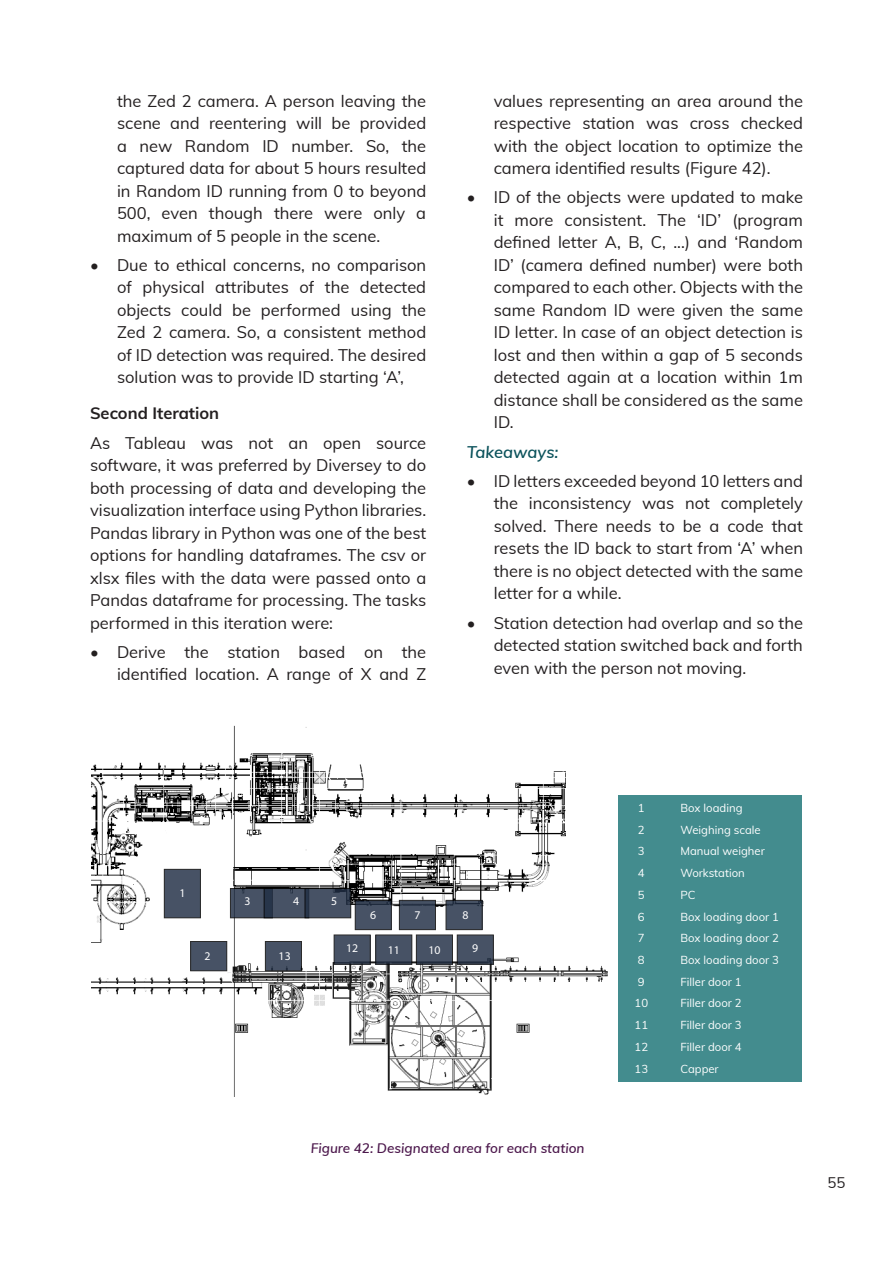
<style>
.page{position:relative;width:893px;height:1263px;background:#fff}
.page>*{position:absolute;margin:0;border:0;box-sizing:border-box;transform-origin:0 0}
.Normal_text{font:16.5px/22.5px "Muli";color:#231f20;text-align:justify}
.Heading_3{font:700 16.5px "Muli";color:#231f20}
.Heading_4{font:italic 600 16.5px "Muli";letter-spacing:-.005em;color:#0b525b}
.t1{font:15px "Muli";color:#231f20}
.Image_caption{font:italic 600 13.5px "Muli";color:#4d194d}
.t2{font:11.85px "Myriad Pro";color:#fff}
.t3{font:11.4px/21.8px "Muli";color:#fff}
</style>
<div class="page">
<img style="left:91px;top:725px;width:517px;height:371px">
<div style="left:164px;top:869px;width:36px;height:49px;background:#475265"></div>
<div style="left:164px;top:869px;width:37px;height:49px;border:1px solid #000"></div>
<svg style="left:232px;top:890px;width:32px;height:26px"></svg>
<div style="left:230px;top:888px;width:43px;height:30px;border:1px solid #000"></div>
<div style="left:265px;top:941px;width:36px;height:30px;background:#475265"></div>
<div style="left:265px;top:941px;width:37px;height:30px;border:1px solid #000"></div>
<div style="left:191px;top:941px;width:36px;height:30px;background:#475265"></div>
<div style="left:190px;top:941px;width:37px;height:30px;border:1px solid #000"></div>
<div style="left:334px;top:935px;width:36px;height:29px;background:#475265"></div>
<div style="left:334px;top:934px;width:37px;height:31px;border:1px solid #000"></div>
<svg style="left:357px;top:902px;width:33px;height:26px"></svg>
<div style="left:355px;top:900px;width:37px;height:30px;border:1px solid #000"></div>
<svg style="left:401px;top:902px;width:33px;height:26px"></svg>
<div style="left:399px;top:900px;width:37px;height:30px;border:1px solid #000"></div>
<div style="left:446px;top:900px;width:36px;height:30px;background:#475265"></div>
<div style="left:445px;top:900px;width:38px;height:30px;border:1px solid #000"></div>
<svg style="left:377px;top:936px;width:33px;height:27px"></svg>
<div style="left:375px;top:934px;width:37px;height:31px;border:1px solid #000"></div>
<svg style="left:418px;top:936px;width:33px;height:27px"></svg>
<div style="left:416px;top:934px;width:37px;height:31px;border:1px solid #000"></div>
<svg style="left:459px;top:936px;width:33px;height:27px"></svg>
<div style="left:457px;top:934px;width:37px;height:31px;border:1px solid #000"></div>
<svg style="left:266px;top:890px;width:38px;height:26px"></svg>
<div style="left:264px;top:888px;width:45px;height:30px;border:1px solid #000"></div>
<svg style="left:306px;top:890px;width:43px;height:26px"></svg>
<div style="left:304px;top:888px;width:47px;height:30px;border:1px solid #000"></div>
<div style="left:618px;top:795px;width:184px;height:287px;background:#438c8e"></div>
<div style="left:529px;top:1059px;width:81px;height:55px;background:#fff"></div>
<p class="Normal_text" style="left:117px;top:89px;width:311px">the Zed 2 camera. A person leaving the scene and reentering will be provided a new Random ID number. So, the captured data for about 5 hours resulted in Random ID running from 0 to beyond 500, even though there were only a maximum of 5 people in the scene.</p>
<p class="Normal_text" style="left:117px;top:253px;width:311px;text-indent:-27px">• Due to ethical concerns, no comparison of physical attributes of the detected objects could be performed using the Zed 2 camera. So, a consistent method of ID detection was required. The desired solution was to provide ID starting ‘A’,</p>
<p class="Heading_3" style="left:90px;top:401px;width:131px">Second Iteration</p>
<p class="Normal_text" style="left:90px;top:431px;width:338px">As Tableau was not an open source software, it was preferred by Diversey to do both processing of data and developing the visualization interface using Python libraries.<br>Pandas library in Python was one of the best options for handling dataframes. The csv or xlsx files with the data were passed onto a Pandas dataframe for processing. The tasks performed in this iteration were:</p>
<p class="Normal_text" style="left:90px;top:640px;width:338px;text-align:right">• Derive the station based on the identified location. A range of X and Z</p>
<p class="Normal_text" style="left:494px;top:89px;width:311px">values representing an area around the respective station was cross checked with the object location to optimize the camera identified results (Figure 42).</p>
<p class="Normal_text" style="left:494px;top:185px;width:311px;text-indent:-27px">• ID of the objects were updated to make it more consistent. The ‘ID’ (program defined letter A, B, C, ...) and ‘Random ID’ (camera defined number) were both compared to each other. Objects with the same Random ID were given the same ID letter. In case of an object detection is lost and then within a gap of 5 seconds detected again at a location within 1m distance shall be considered as the same ID.</p>
<p class="Heading_4" style="left:467px;top:440px;width:93px">Takeaways:</p>
<p class="Normal_text" style="left:494px;top:469px;width:311px;text-indent:-27px">• ID letters exceeded beyond 10 letters and the inconsistency was not completely solved. There needs to be a code that resets the ID back to start from ‘A’ when there is no object detected with the same letter for a while.</p>
<p class="Normal_text" style="left:494px;top:611px;width:311px;text-indent:-27px">• Station detection had overlap and so the detected station switched back and forth even with the person not moving.</p>
<p class="t2" style="left:179px;top:885px;width:8px">1</p>
<p class="t2" style="left:244px;top:894px;width:8px">3</p>
<p class="t2" style="left:293px;top:894px;width:8px">4</p>
<p class="t2" style="left:331px;top:894px;width:8px">5</p>
<p class="t2" style="left:205px;top:949px;width:8px">2</p>
<p class="t2" style="left:279px;top:949px;width:14px">13</p>
<p class="t2" style="left:346px;top:941px;width:14px">12</p>
<p class="t2" style="left:370px;top:908px;width:8px">6</p>
<p class="t2" style="left:414px;top:908px;width:8px">7</p>
<p class="t2" style="left:462px;top:908px;width:8px">8</p>
<p class="t2" style="left:388px;top:942px;width:14px">11</p>
<p class="t2" style="left:428px;top:942px;width:14px">10</p>
<p class="t2" style="left:472px;top:941px;width:8px">9</p>
<p class="Image_caption" style="left:311px;top:1138px;width:275px">Figure 42: Designated area for each station</p>
<p class="t3" style="left:635px;top:796px;width:15px">1<br>2<br>3<br>4<br>5<br>6<br>7<br>8<br>9<br>10<br>11<br>12<br>13</p>
<p class="t3" style="left:680px;top:796px;width:100px">Box loading<br>Weighing scale<br>Manual weigher<br>Workstation<br>PC<br>Box loading door 1<br>Box loading door 2<br>Box loading door 3<br>Filler door 1<br>Filler door 2<br>Filler door 3<br>Filler door 4<br>Capper</p>
<p class="t1" style="left:827px;top:1172px;width:19px">55</p>
</div>
